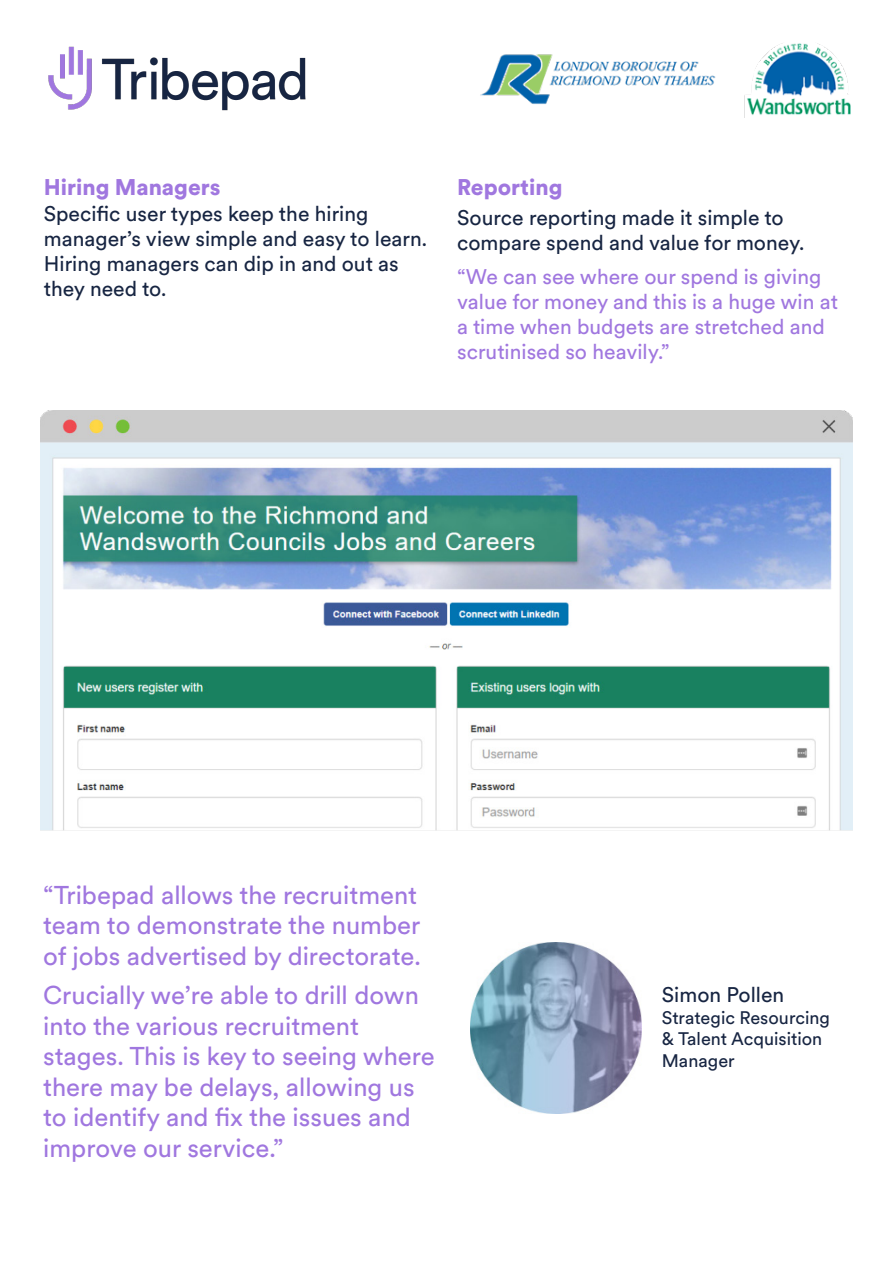
<style>
.page{position:relative;width:893px;height:1263px;background:#fff}
.page>*{position:absolute;margin:0;border:0;box-sizing:border-box;transform-origin:0 0}
.t1{font:25.5px/30.6px "Circular XX";color:#a077df}
.t2{font:900 22.5px "Circular XX";color:#a077df}
.t3{font:21px/25.2px "Circular XX";color:#172542}
.t4{font:21px/25.2px "Circular XX";color:#a077df}
.t5{font:18px/21.6px "Circular XX";color:#172542}
</style>
<div class="page">
<img style="left:40px;top:410px;width:813px;height:421px">
<img style="left:470px;top:942px;width:171px;height:171px">
<img style="left:48px;top:46px;width:258px;height:65px">
<img style="left:480px;top:43px;width:370px;height:75px">
<p class="t2" style="left:44px;top:172px;width:178px">Hiring Managers</p>
<p class="t3" style="left:44px;top:200px;width:385px">Specific user types keep the hiring manager’s view simple and easy to learn.<br>Hiring managers can dip in and out as they need to.</p>
<p class="t2" style="left:457px;top:172px;width:107px">Reporting</p>
<p class="t3" style="left:457px;top:204px;width:349px">Source reporting made it simple to compare spend and value for money.</p>
<p class="t4" style="left:457px;top:263px;width:382px">“We can see where our spend is giving value for money and this is a huge win at a time when budgets are stretched and scrutinised so heavily.”</p>
<p class="t1" style="left:43px;top:878px;width:379px">“Tribepad allows the recruitment team to demonstrate the number of jobs advertised by directorate.</p>
<p class="t1" style="left:43px;top:978px;width:393px">Crucially we’re able to drill down into the various recruitment stages. This is key to seeing where there may be delays, allowing us to identify and fix the issues and improve our service.”</p>
<p class="t3" style="left:662px;top:981px;width:124px">Simon Pollen</p>
<p class="t5" style="left:662px;top:1006px;width:170px">Strategic Resourcing &amp; Talent Acquisition<br>Manager</p>
</div>
